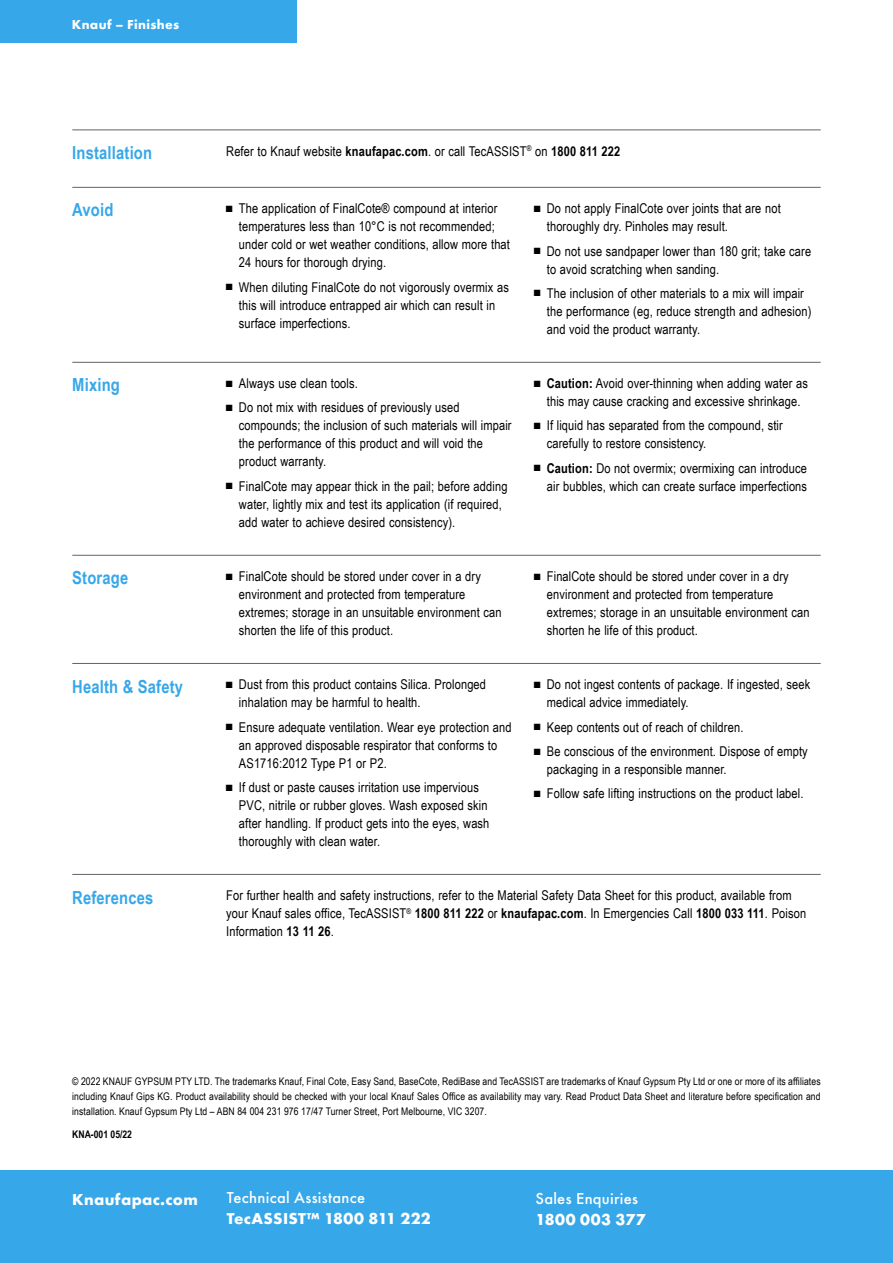
<style>
.page{position:relative;width:893px;height:1263px;background:#fff}
.page>*{position:absolute;margin:0;border:0;box-sizing:border-box;transform-origin:0 0}
.Text_Heading_12pt_Cy{font:700 18px "Arial Narrow";letter-spacing:.01em;color:#36a7e9}
.Address{font:700 16.5px/21px "Futura";letter-spacing:.02em;color:#fff}
.Address-2{font:500 16.5px/21px "Futura";letter-spacing:.015em;color:#fff}
._08__Body_Text_Bulle{font:13.5px/18px "Arial Narrow";letter-spacing:.01em;color:#000}
.t1{font:700 13.5px "Futura";letter-spacing:.03em;color:#fff}
.Instructional_Steps{font:10.5px/15px "Arial Narrow";letter-spacing:.01em;color:#000;text-align:justify}
.DISCLAIMER_TEXT_-_6p{font:700 10.5px "Arial Narrow";color:#000}
.s1{font-weight:700}
.s2{font-weight:500}
</style>
<div class="page">
<div style="left:0;top:0;width:296px;height:43px;background:#36a7e9"></div>
<div style="left:0;top:1170px;width:893px;height:93px;background:#36a7e9"></div>
<hr style="left:72px;top:187px;width:749px;height:1px;background:#636363">
<hr style="left:72px;top:362px;width:749px;height:1px;background:#636363">
<hr style="left:72px;top:555px;width:749px;height:1px;background:#636363">
<hr style="left:72px;top:663px;width:749px;height:1px;background:#636363">
<hr style="left:72px;top:129px;width:749px;height:1px;background:#636363">
<hr style="left:72px;top:874px;width:749px;height:1px;background:#636363">
<p class="t1" style="left:72px;top:16px;width:109px">Knauf – Finishes</p>
<p class="Text_Heading_12pt_Cy" style="left:72px;top:139px;width:81px">Installation</p>
<p class="_08__Body_Text_Bulle" style="left:226px;top:141px;width:396px">Refer to Knauf website <span class="s1">knaufapac.com</span>. or call TecASSIST<sup>®</sup> on <span class="s1">1800 811 222</span></p>
<p class="Text_Heading_12pt_Cy" style="left:72px;top:196px;width:43px">Avoid</p>
<p class="_08__Body_Text_Bulle" style="left:239px;top:199px;width:273px;text-indent:-13px">■ The application of FinalCote® compound at interior temperatures less than 10°C is not recommended; under cold or wet weather conditions, allow more that 24 hours for thorough drying.</p>
<p class="_08__Body_Text_Bulle" style="left:239px;top:277px;width:271px;text-indent:-13px">■ When diluting FinalCote do not vigorously overmix as this will introduce entrapped air which can result in surface imperfections.</p>
<p class="Text_Heading_12pt_Cy" style="left:72px;top:371px;width:49px">Mixing</p>
<p class="_08__Body_Text_Bulle" style="left:226px;top:374px;width:133px">■ Always use clean tools.</p>
<p class="_08__Body_Text_Bulle" style="left:239px;top:398px;width:274px;text-indent:-13px">■ Do not mix with residues of previously used compounds; the inclusion of such materials will impair the performance of this product and will void the product warranty.</p>
<p class="_08__Body_Text_Bulle" style="left:239px;top:477px;width:270px;text-indent:-13px">■ FinalCote may appear thick in the pail; before adding water, lightly mix and test its application (if required, add water to achieve desired consistency).</p>
<p class="_08__Body_Text_Bulle" style="left:547px;top:199px;width:235px;text-indent:-13px">■ Do not apply FinalCote over joints that are not thoroughly dry. Pinholes may result.</p>
<p class="_08__Body_Text_Bulle" style="left:547px;top:241px;width:266px;text-indent:-13px">■ Do not use sandpaper lower than 180 grit; take care to avoid scratching when sanding.</p>
<p class="_08__Body_Text_Bulle" style="left:547px;top:284px;width:266px;text-indent:-13px">■ The inclusion of other materials to a mix will impair the performance (eg, reduce strength and adhesion) and void the product warranty.</p>
<p class="_08__Body_Text_Bulle" style="left:534px;top:374px;width:275px;text-align:center">■ <span class="s1">Caution:</span> Avoid over-thinning when adding water as this may cause cracking and excessive shrinkage.</p>
<p class="_08__Body_Text_Bulle" style="left:547px;top:416px;width:238px;text-indent:-13px">■ If liquid has separated from the compound, stir carefully to restore consistency.</p>
<p class="_08__Body_Text_Bulle" style="left:534px;top:459px;width:275px;text-align:right">■ <span class="s1">Caution:</span> Do not overmix; overmixing can introduce air bubbles, which can create surface imperfections</p>
<p class="Text_Heading_12pt_Cy" style="left:72px;top:564px;width:58px">Storage</p>
<p class="_08__Body_Text_Bulle" style="left:239px;top:567px;width:264px;text-indent:-13px">■ FinalCote should be stored under cover in a dry environment and protected from temperature extremes; storage in an unsuitable environment can shorten the life of this product.</p>
<p class="_08__Body_Text_Bulle" style="left:547px;top:567px;width:264px;text-indent:-13px">■ FinalCote should be stored under cover in a dry environment and protected from temperature extremes; storage in an unsuitable environment can shorten he life of this product.</p>
<p class="Text_Heading_12pt_Cy" style="left:72px;top:672px;width:112px">Health &amp; Safety</p>
<p class="_08__Body_Text_Bulle" style="left:547px;top:675px;width:265px;text-indent:-13px">■ Do not ingest contents of package. If ingested, seek medical advice immediately.</p>
<p class="_08__Body_Text_Bulle" style="left:534px;top:717px;width:211px">■ Keep contents out of reach of children.</p>
<p class="_08__Body_Text_Bulle" style="left:547px;top:742px;width:262px;text-indent:-13px">■ Be conscious of the environment. Dispose of empty packaging in a responsible manner.</p>
<p class="_08__Body_Text_Bulle" style="left:534px;top:784px;width:271px">■ Follow safe lifting instructions on the product label.</p>
<p class="_08__Body_Text_Bulle" style="left:239px;top:675px;width:249px;text-indent:-13px">■ Dust from this product contains Silica. Prolonged inhalation may be harmful to health.</p>
<p class="_08__Body_Text_Bulle" style="left:239px;top:717px;width:274px;text-indent:-13px">■ Ensure adequate ventilation. Wear eye protection and an approved disposable respirator that conforms to<br>AS1716:2012 Type P1 or P2.</p>
<p class="_08__Body_Text_Bulle" style="left:239px;top:778px;width:252px;text-indent:-13px">■ If dust or paste causes irritation use impervious PVC, nitrile or rubber gloves. Wash exposed skin after handling. If product gets into the eyes, wash thoroughly with clean water.</p>
<p class="Text_Heading_12pt_Cy" style="left:72px;top:883px;width:83px">References</p>
<p class="_08__Body_Text_Bulle" style="left:226px;top:886px;width:581px">For further health and safety instructions, refer to the Material Safety Data Sheet for this product, available from your Knauf sales office, TecASSIST<sup>®</sup> <span class="s1">1800 811 222</span> or <span class="s1">knaufapac.com</span>. In Emergencies Call <span class="s1">1800 033 111</span>. Poison<br>Information <span class="s1">13 11 26</span>.</p>
<p class="Instructional_Steps" style="left:72px;top:1073px;width:750px">© 2022 KNAUF GYPSUM PTY LTD. The trademarks Knauf, Final Cote, Easy Sand, BaseCote, RediBase and TecASSIST are trademarks of Knauf Gypsum Pty Ltd or one or more of its affiliates including Knauf Gips KG. Product availability should be checked with your local Knauf Sales Office as availability may vary. Read Product Data Sheet and literature before specification and installation. Knauf Gypsum Pty Ltd – ABN 84 004 231 976 17/47 Turner Street, Port Melbourne, VIC 3207.</p>
<p class="DISCLAIMER_TEXT_-_6p" style="left:72px;top:1127px;width:61px">KNA-001 05/22</p>
<p class="Address" style="left:72px;top:1188px;width:127px">Knaufapac.com</p>
<p class="Address" style="left:227px;top:1186px;width:205px"><span class="s2">Technical Assistance<br></span>TecASSIST™ 1800 811 222</p>
<p class="Address-2" style="left:535px;top:1188px;width:112px">Sales Enquiries<br><span class="s1">1800 003 377</span></p>
</div>
